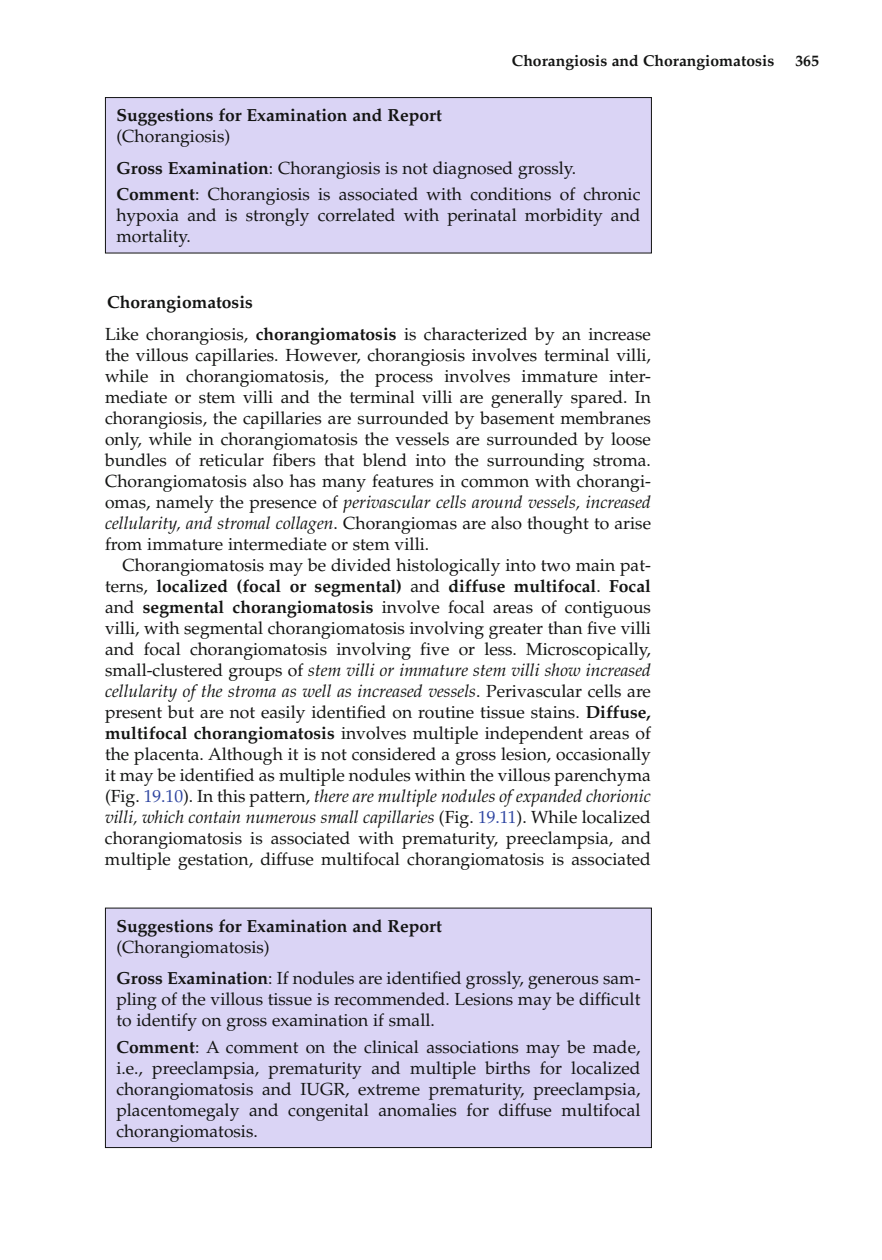
<style>
.page{position:relative;width:882px;height:1260px;background:#fff}
.page>*{position:absolute;margin:0;border:0;box-sizing:border-box;transform-origin:0 0}
.t1{font:17.5px/21px "Palatino";color:#131413}
.t2{font:700 17.5px "Palatino";color:#131413}
.t3{font:700 15.75px "Palatino";color:#131413}
.s1{font-weight:700}
.s2{font-style:italic}
.s3{color:#2e45a1}
</style>
<div class="page">
<div style="left:105px;top:98px;width:546px;height:155px;background:#dad4f5"></div>
<div style="left:105px;top:97px;width:547px;height:156px;border:1px solid #131413"></div>
<div style="left:105px;top:908px;width:546px;height:240px;background:#dad4f5"></div>
<div style="left:105px;top:908px;width:547px;height:240px;border:1px solid #131413"></div>
<p class="t3" style="left:512px;top:52px;width:264px">Chorangiosis and Chorangiomatosis</p>
<p class="t3" style="left:795px;top:52px;width:25px">365</p>
<p class="t2" style="left:116px;top:105px;width:327px">Suggestions for Examination and Report</p>
<p class="t1" style="left:116px;top:121px;width:461px;line-height:31.5px">(Chorangiosis)<br><span class="s1">Gross Examination</span>: Chorangiosis is not diagnosed grossly.</p>
<p class="t1" style="left:116px;top:184px;width:526px;text-align:justify"><span class="s1">Comment</span>: Chorangiosis is associated with conditions of chronic hypoxia and is strongly correlated with perinatal morbidity and mortality.</p>
<p class="t1" style="left:105px;top:287px;width:547px;line-height:31.5px"><span class="s1">Chorangiomatosis<br></span>Like chorangiosis, <span class="s1">chorangiomatosis</span> is characterized by an increase</p>
<p class="t1" style="left:105px;top:345px;width:548px;text-align:justify">the villous capillaries. However, chorangiosis involves terminal villi, while in chorangiomatosis, the process involves immature inter&shy;mediate or stem villi and the terminal villi are generally spared. In chorangiosis, the capillaries are surrounded by basement membranes only, while in chorangiomatosis the vessels are surrounded by loose bundles of reticular fibers that blend into the surrounding stroma.<br>Chorangiomatosis also has many features in common with chorangi&shy;omas, namely the presence of <span class="s2">perivascular cells around vessels, increased cellularity, and stromal collagen</span>. Chorangiomas are also thought to arise from immature intermediate or stem villi.</p>
<p class="t1" style="left:105px;top:555px;width:548px;text-align:justify;text-indent:18px">Chorangiomatosis may be divided histologically into two main pat&shy;terns, <span class="s1">localized (focal or segmental)</span> and <span class="s1">diffuse multifocal</span>. <span class="s1">Focal </span>and <span class="s1">segmental chorangiomatosis</span> involve focal areas of contiguous villi, with segmental chorangiomatosis involving greater than five villi and focal chorangiomatosis involving five or less. Microscopically, small-clustered groups of <span class="s2">stem villi or immature stem villi show increased cellularity of the stroma as well as increased vessels</span>. Perivascular cells are present but are not easily identified on routine tissue stains. <span class="s1">Diffuse, multifocal chorangiomatosis</span> involves multiple independent areas of the placenta. Although it is not considered a gross lesion, occasionally it may be identified as multiple nodules within the villous parenchyma (Fig. <span class="s3">19.10</span>). In this pattern, <span class="s2">there are multiple nodules of expanded chorionic villi, which contain numerous small capillaries</span> (Fig. <span class="s3">19.11</span>). While localized chorangiomatosis is associated with prematurity, preeclampsia, and multiple gestation, diffuse multifocal chorangiomatosis is associated</p>
<p class="t2" style="left:116px;top:916px;width:327px">Suggestions for Examination and Report</p>
<p class="t1" style="left:116px;top:931px;width:526px;line-height:31.5px">(Chorangiomatosis)<br><span class="s1">Gross Examination</span>: If nodules are identified grossly, generous sam-</p>
<p class="t1" style="left:116px;top:989px;width:526px">pling of the villous tissue is recommended. Lesions may be difficult to identify on gross examination if small.</p>
<p class="t1" style="left:116px;top:1036px;width:526px;text-align:justify"><span class="s1">Comment</span>: A comment on the clinical associations may be made, i.e., preeclampsia, prematurity and multiple births for localized chorangiomatosis and IUGR, extreme prematurity, preeclampsia, placentomegaly and congenital anomalies for diffuse multifocal chorangiomatosis.</p>
</div>
